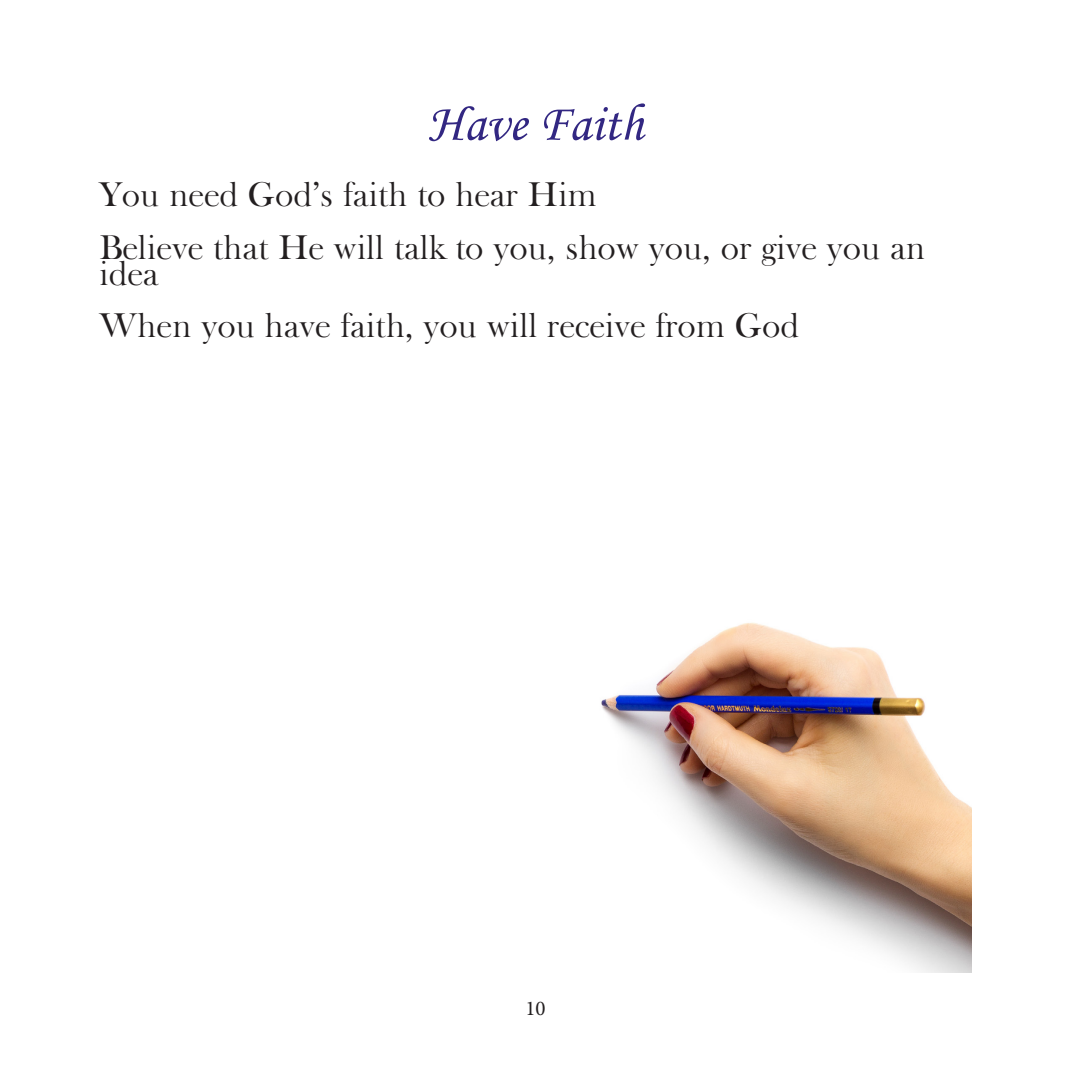
<style>
.page{position:relative;width:1071px;height:1071px;background:#fff}
.page>*{position:absolute;margin:0;border:0;box-sizing:border-box;transform-origin:0 0}
.t1{font:52.5px "Monotype Corsiva";color:#322782}
.t2{font:35px/26.2px "Open Baskerville 0.0.53";color:#231f20}
.t3{font:21px "Minion Pro";color:#231f20}
</style>
<div class="page">
<img style="left:601px;top:622px;width:371px;height:350px">
<p class="t1" style="left:428px;top:92px;width:217px">Have Faith</p>
<p class="t2" style="left:99px;top:180px;width:499px">You need God’s faith to hear Him</p>
<p class="t2" style="left:99px;top:233px;width:827px">Believe that He will talk to you, show you, or give you an idea</p>
<p class="t2" style="left:99px;top:312px;width:702px">When you have faith, you will receive from God</p>
<p class="t3" style="left:525px;top:995px;width:22px">10</p>
</div>
